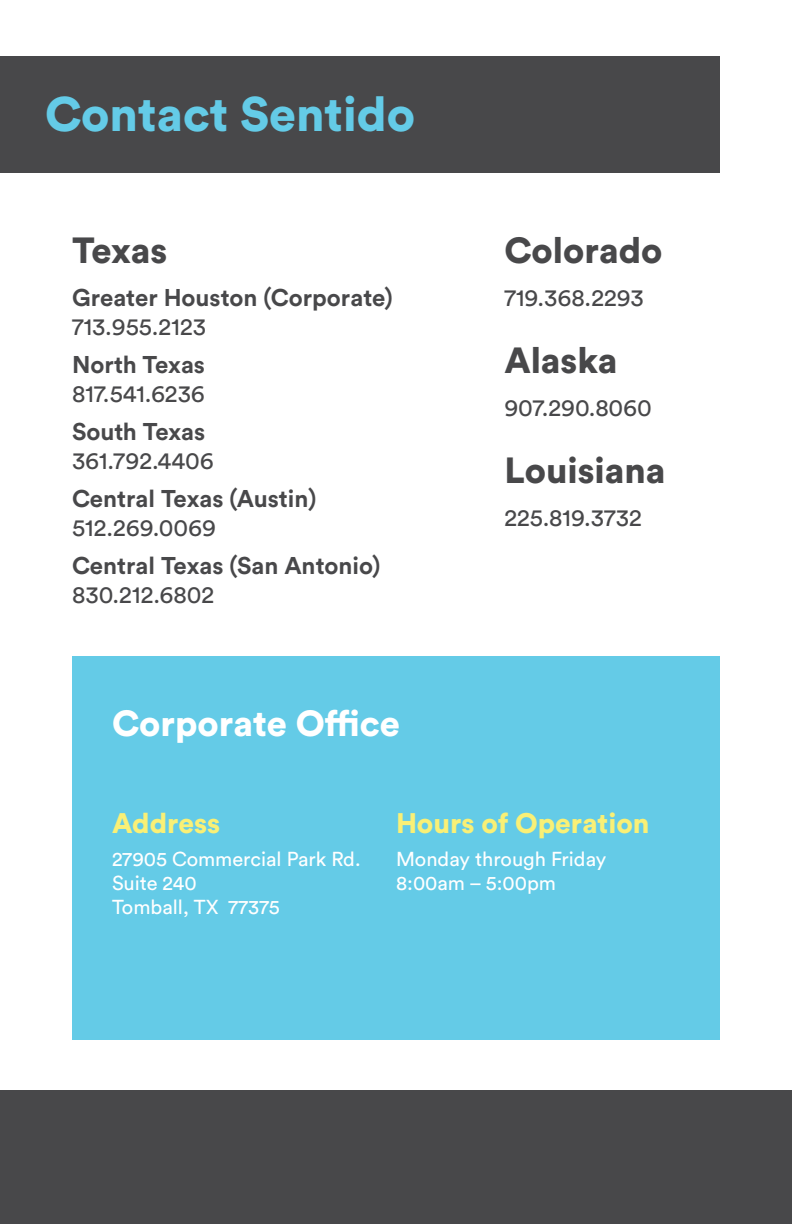
<style>
.page{position:relative;width:792px;height:1224px;background:#fff}
.page>*{position:absolute;margin:0;border:0;box-sizing:border-box;transform-origin:0 0}
.t1{font:900 48px "Circular Std";color:#64cbe7}
.t2{font:900 36px "Circular Std";color:#48484a}
.t3{font:900 36px "Circular Std";color:#fff}
.t4{font:900 28px "Circular Std";color:#f9f076}
.t5{font:24px "Circular Std";color:#48484a}
.t6{font:700 24px "Circular Std";color:#48484a}
.t7{font:20px/24px "Circular Std";color:#fff}
</style>
<div class="page">
<div style="left:0;top:56px;width:720px;height:117px;background:#48484a"></div>
<div style="left:72px;top:656px;width:648px;height:383px;background:#64cbe7"></div>
<div style="left:0;top:1090px;width:792px;height:134px;background:#48484a"></div>
<h1 class="t1" style="left:45px;top:82px;width:372px">Contact Sentido</h1>
<h2 class="t2" style="left:72px;top:227px;width:97px">Texas</h2>
<h2 class="t2" style="left:504px;top:227px;width:160px">Colorado</h2>
<p class="t6" style="left:72px;top:282px;width:322px">Greater Houston (Corporate)</p>
<p class="t5" style="left:72px;top:312px;width:135px">713.955.2123</p>
<p class="t6" style="left:72px;top:349px;width:135px">North Texas</p>
<p class="t5" style="left:72px;top:379px;width:134px">817.541.6236</p>
<p class="t6" style="left:72px;top:416px;width:135px">South Texas</p>
<p class="t5" style="left:72px;top:446px;width:143px">361.792.4406</p>
<p class="t6" style="left:72px;top:483px;width:246px">Central Texas (Austin)</p>
<p class="t5" style="left:72px;top:513px;width:146px">512.269.0069</p>
<p class="t6" style="left:72px;top:550px;width:310px">Central Texas (San Antonio)</p>
<p class="t5" style="left:72px;top:580px;width:144px">830.212.6802</p>
<h2 class="t3" style="left:112px;top:700px;width:290px">Corporate Office</h2>
<p class="t5" style="left:504px;top:283px;width:141px">719.368.2293</p>
<h2 class="t2" style="left:504px;top:336px;width:114px">Alaska</h2>
<p class="t5" style="left:504px;top:393px;width:149px">907.290.8060</p>
<h2 class="t2" style="left:504px;top:446px;width:163px">Louisiana</h2>
<p class="t5" style="left:504px;top:503px;width:139px">225.819.3732</p>
<p class="t4" style="left:112px;top:805px;width:110px">Address</p>
<p class="t7" style="left:112px;top:847px;width:250px">27905 Commercial Park Rd.<br>Suite 240<br>Tomball, TX 77375</p>
<p class="t4" style="left:396px;top:805px;width:255px">Hours of Operation</p>
<p class="t7" style="left:396px;top:847px;width:212px">Monday through Friday<br>8:00am – 5:00pm</p>
</div>
